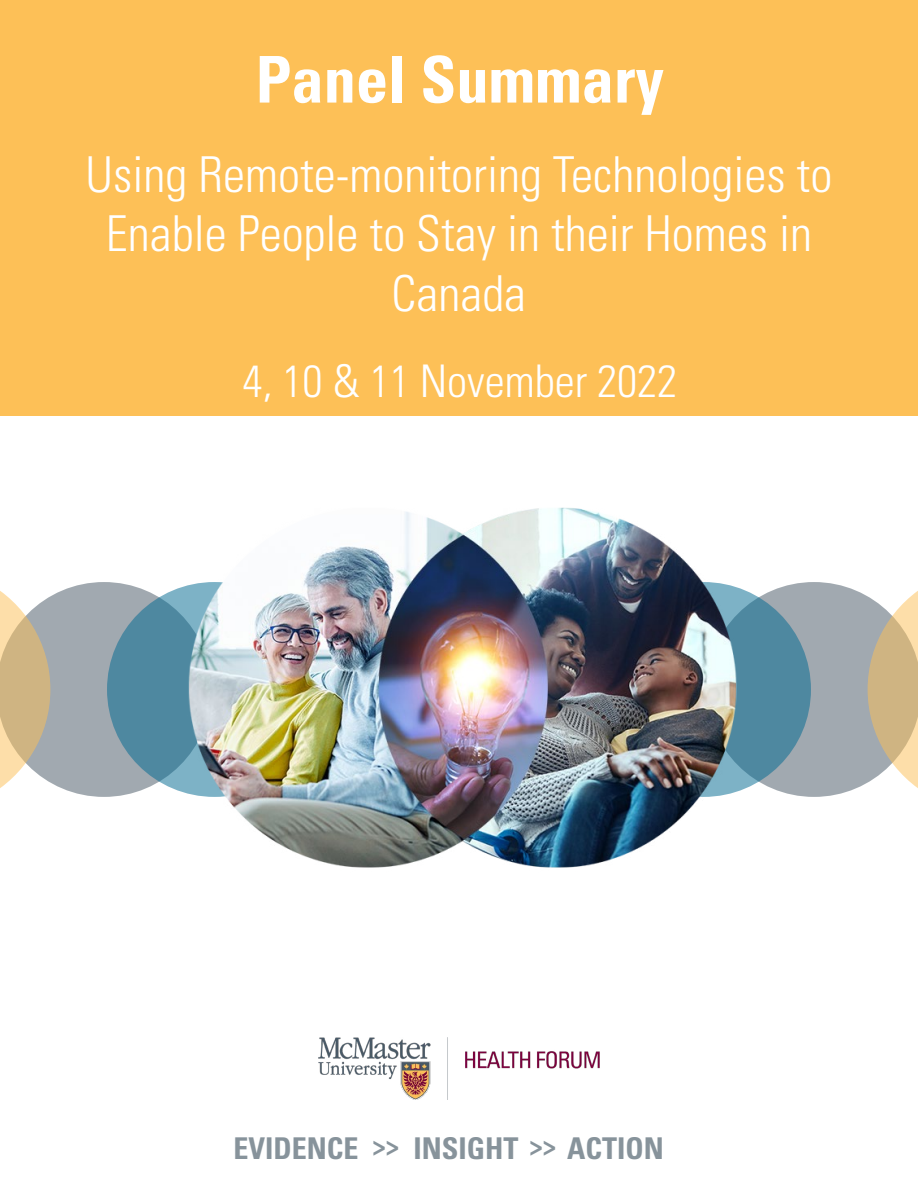
<style>
.page{position:relative;width:918px;height:1188px;background:#fff}
.page>*{position:absolute;margin:0;border:0;box-sizing:border-box;transform-origin:0 0}
.t1{font:700 condensed 64.5px "Univers LT Std";color:#fff}
.t2{font:300 condensed 49.5px/59.4px "Univers LT Std";color:#fff;text-align:center}
.t3{font:300 condensed 45px "Univers LT Std";color:#fff}
.t4{font:700 condensed 30px "Univers LT Std";color:#87939b}
.s1{font-size:27px}
</style>
<div class="page">
<div style="left:0;top:0;width:918px;height:416px;background:#fdc057"></div>
<svg style="left:50px;top:582px;width:120px;height:215px;background:#a8afb6"></svg>
<div style="left:107px;top:582px;width:215px;height:215px;background:#4e88a0;border-radius:50%"></div>
<svg style="left:759px;top:582px;width:109px;height:215px;background:#a6aeb5"></svg>
<div style="left:596px;top:582px;width:215px;height:215px;background:#4e88a0;border-radius:50%"></div>
<svg style="left:868px;top:591px;width:50px;height:197px;background:#d4c2a0"></svg>
<svg style="left:0;top:591px;width:50px;height:197px;background:#d6c3a0"></svg>
<img style="left:319px;top:1037px;width:281px;height:62px">
<img style="left:172px;top:507px;width:587px;height:361px">
<h1 class="t1" style="left:256px;top:40px;width:410px">Panel Summary</h1>
<p class="t2" style="left:86px;top:145px;width:748px">Using Remote-monitoring Technologies to<br>Enable People to Stay in their Homes in<br>Canada</p>
<p class="t3" style="left:242px;top:354px;width:436px">4, 10 &amp; 11 November 2022</p>
<p class="t4" style="left:233px;top:1130px;width:432px">EVIDENCE <span class="s1">&gt;&gt;</span> INSIGHT <span class="s1">&gt;&gt;</span> ACTION</p>
</div>
